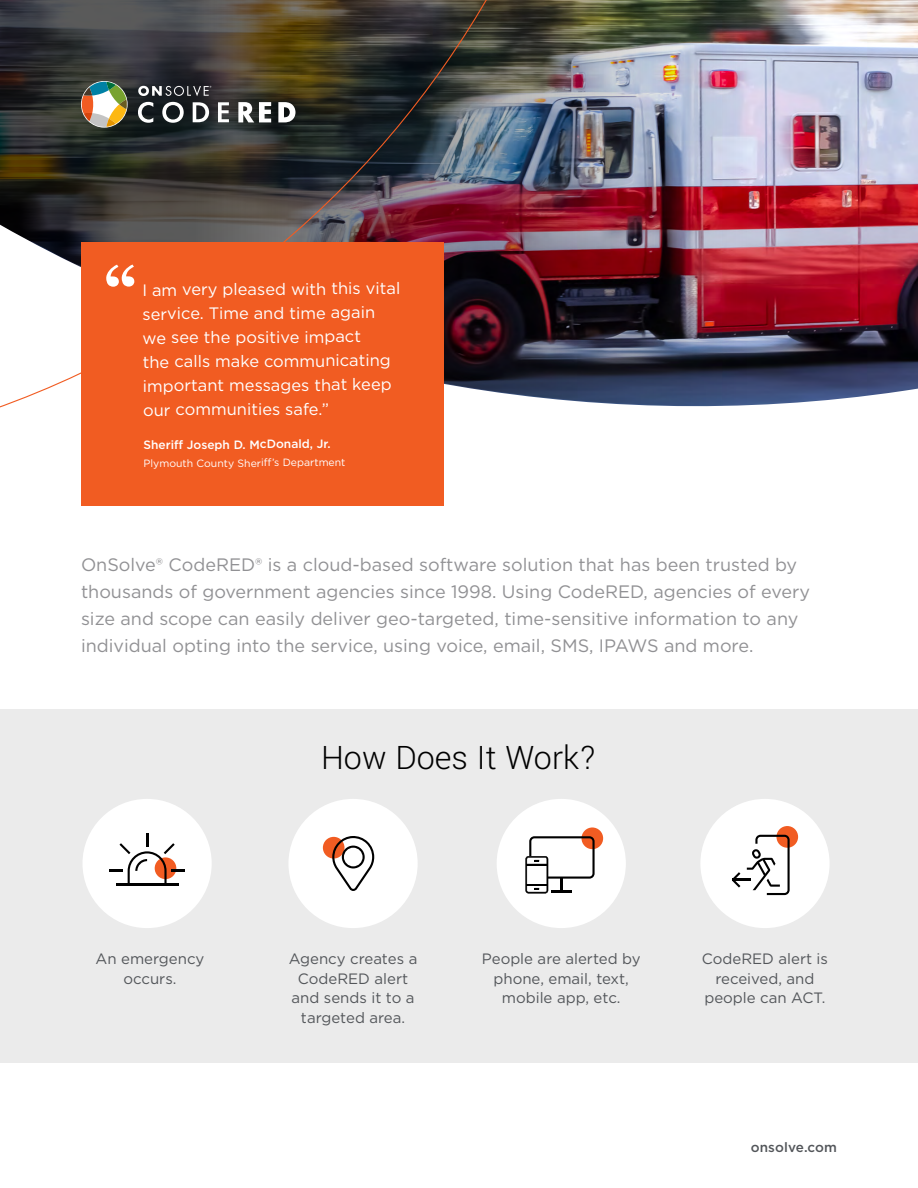
<style>
.page{position:relative;width:918px;height:1188px;background:#fff}
.page>*{position:absolute;margin:0;border:0;box-sizing:border-box;transform-origin:0 0}
.t1{font:700 64.35px "Georgia";color:#fff}
.t2{font:300 36px "Yantramanav";color:#000}
.t3{font:18px/27px "Gotham";color:#919194}
.t4{font:16.5px/24px "Gotham";letter-spacing:-.01em;color:#fff}
.t5{font:15px/19.5px "Gotham";color:#53565a;text-align:center}
.t6{font:500 13.5px "Gotham";letter-spacing:.01em;color:#53565a}
.t7{font:500 12px "Gotham";letter-spacing:-.01em;color:#fff}
.t8{font:10.5px "Gotham";letter-spacing:-.01em;color:#fff}
</style>
<div class="page">
<div style="left:0;top:709px;width:918px;height:354px;background:#ebebeb"></div>
<img style="left:731px;top:0;width:187px;height:406px">
<img style="left:0;top:0;width:731px;height:408px">
<svg style="left:138px;top:102px;width:15px;height:21px"></svg>
<svg style="left:162px;top:102px;width:22px;height:21px"></svg>
<svg style="left:193px;top:102px;width:16px;height:20px"></svg>
<svg style="left:218px;top:102px;width:11px;height:20px"></svg>
<svg style="left:278px;top:102px;width:17px;height:20px"></svg>
<svg style="left:238px;top:102px;width:33px;height:20px"></svg>
<svg style="left:138px;top:86px;width:73px;height:10px"></svg>
<svg style="left:81px;top:81px;width:46px;height:46px"></svg>
<div style="left:83px;top:799px;width:129px;height:129px;background:#fff;border-radius:50%"></div>
<div style="left:288px;top:799px;width:130px;height:129px;background:#fff;border-radius:50%"></div>
<div style="left:700px;top:799px;width:130px;height:129px;background:#fff;border-radius:50%"></div>
<div style="left:497px;top:799px;width:129px;height:129px;background:#fff;border-radius:50%"></div>
<hr style="left:116px;top:883px;width:62px;height:2px;background:#000">
<svg style="left:109px;top:833px;width:76px;height:51px"></svg>
<div style="left:323px;top:837px;width:22px;height:22px;background:#f15c22;border-radius:50%"></div>
<svg style="left:332px;top:836px;width:42px;height:55px"></svg>
<div style="left:582px;top:827px;width:21px;height:22px;background:#f15c22;border-radius:50%"></div>
<svg style="left:525px;top:836px;width:70px;height:57px"></svg>
<div style="left:776px;top:826px;width:22px;height:22px;background:#f15c22;border-radius:50%"></div>
<svg style="left:732px;top:835px;width:58px;height:60px"></svg>
<div style="left:81px;top:242px;width:363px;height:264px;background:#f15c22"></div>
<h1 class="t1" style="left:104px;top:249px;width:35px">“</h1>
<p class="t4" style="left:142px;top:277px;width:260px">I am very pleased with this vital service. Time and time again we see the positive impact<br>the calls make communicating important messages that keep our communities safe.”</p>
<p class="t7" style="left:143px;top:437px;width:189px">Sheriff Joseph D. McDonald, Jr.</p>
<p class="t8" style="left:143px;top:456px;width:204px">Plymouth County Sheriff’s Department</p>
<p class="t3" style="left:81px;top:551px;width:730px">OnSolve® CodeRED® is a cloud-based software solution that has been trusted by thousands of government agencies since 1998. Using CodeRED, agencies of every size and scope can easily deliver geo-targeted, time-sensitive information to any individual opting into the service, using voice, email, SMS, IPAWS and more.</p>
<h2 class="t2" style="left:321px;top:736px;width:277px">How Does It Work?</h2>
<p class="t5" style="left:96px;top:949px;width:110px">An emergency occurs.</p>
<p class="t5" style="left:289px;top:949px;width:130px">Agency creates a<br>CodeRED alert and sends it to a targeted area.</p>
<p class="t5" style="left:482px;top:949px;width:160px">People are alerted by phone, email, text, mobile app, etc.</p>
<p class="t5" style="left:702px;top:949px;width:128px">CodeRED alert is received, and people can ACT.</p>
<p class="t6" style="left:751px;top:1139px;width:88px">onsolve.com</p>
</div>
